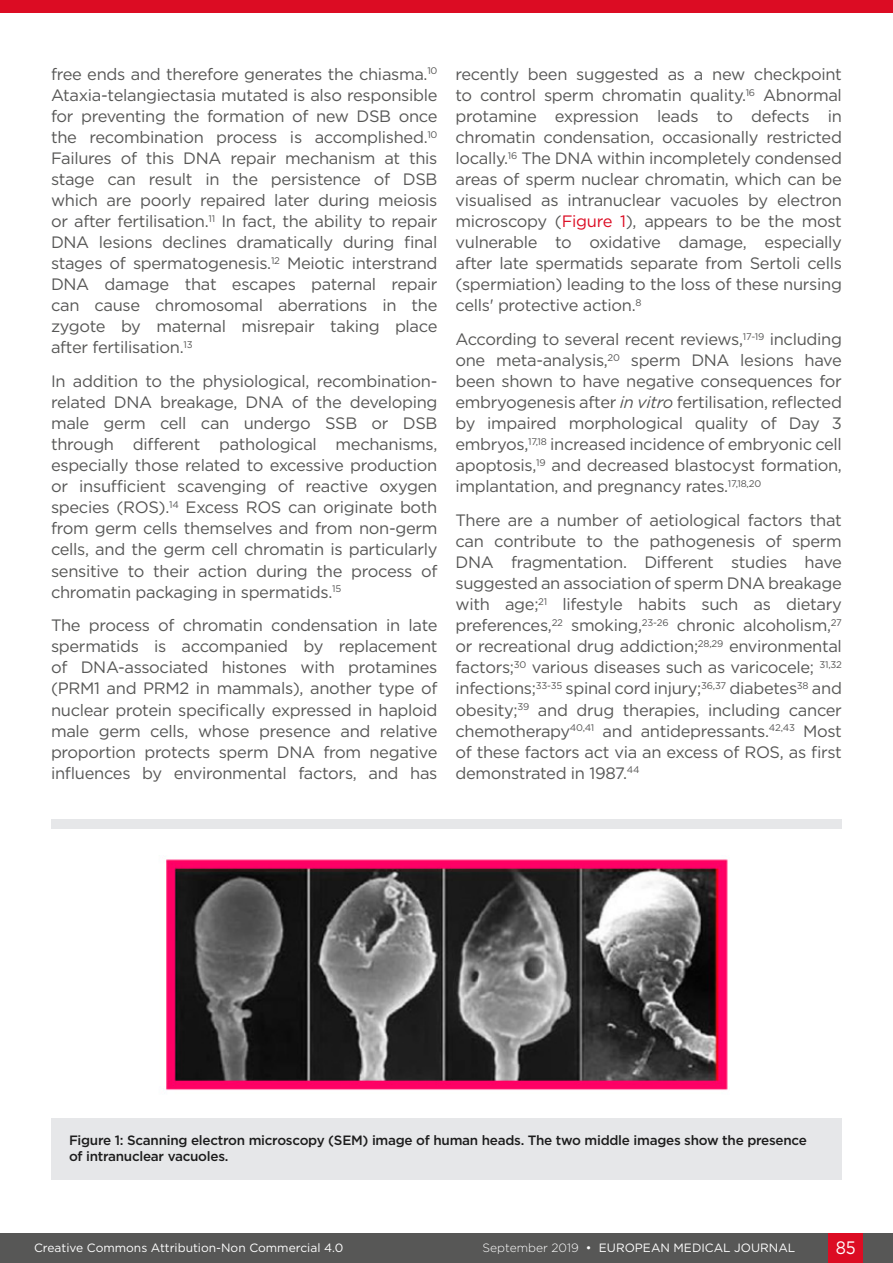
<style>
.page{position:relative;width:893px;height:1263px;background:#fff}
.page>*{position:absolute;margin:0;border:0;box-sizing:border-box;transform-origin:0 0}
.t1{font:18px "Gotham";color:#fff;scale:.9 1}
.Body_Text{font:16.5px/21px "Gotham";letter-spacing:-.02em;color:#575756;text-align:justify}
.t2{font:500 13.5px/16.2px "Gotham";letter-spacing:-.02em;color:#1d1d1d}
.t3{font:12px "Gotham";color:#fff}
.s1{color:#dc0c23}
.s2{font-style:italic}
.s3{font-weight:300}
</style>
<div class="page">
<div style="left:0;top:1233px;width:893px;height:30px;background:#575756"></div>
<div style="left:829px;top:1233px;width:34px;height:30px;background:#dc0c23"></div>
<img style="left:166px;top:859px;width:562px;height:232px">
<div style="left:51px;top:1118px;width:791px;height:61px;background:#e6e7e9"></div>
<div style="left:51px;top:820px;width:791px;height:9px;background:#e6e7e9"></div>
<div style="left:0;top:0;width:893px;height:13px;background:#dc0c23"></div>
<p class="Body_Text" style="left:51px;top:63px;width:388px">free ends and therefore generates the chiasma.<sup>10<br></sup>Ataxia-telangiectasia mutated is also responsible for preventing the formation of new DSB once the recombination process is accomplished.<sup>10<br></sup>Failures of this DNA repair mechanism at this stage can result in the persistence of DSB which are poorly repaired later during meiosis or after fertilisation.<sup>11</sup> In fact, the ability to repair DNA lesions declines dramatically during final stages of spermatogenesis.<sup>12</sup> Meiotic interstrand DNA damage that escapes paternal repair can cause chromosomal aberrations in the zygote by maternal misrepair taking place after fertilisation.<sup>13</sup></p>
<p class="Body_Text" style="left:51px;top:370px;width:388px">In addition to the physiological, recombination&shy;related DNA breakage, DNA of the developing male germ cell can undergo SSB or DSB through different pathological mechanisms, especially those related to excessive production or insufficient scavenging of reactive oxygen species (ROS).<sup>14</sup> Excess ROS can originate both from germ cells themselves and from non-germ cells, and the germ cell chromatin is particularly sensitive to their action during the process of chromatin packaging in spermatids.<sup>15</sup></p>
<p class="Body_Text" style="left:51px;top:615px;width:388px">The process of chromatin condensation in late spermatids is accompanied by replacement of DNA-associated histones with protamines (PRM1 and PRM2 in mammals), another type of nuclear protein specifically expressed in haploid male germ cells, whose presence and relative proportion protects sperm DNA from negative influences by environmental factors, and has</p>
<p class="Body_Text" style="left:455px;top:63px;width:388px">recently been suggested as a new checkpoint to control sperm chromatin quality.<sup>16</sup> Abnormal protamine expression leads to defects in chromatin condensation, occasionally restricted locally.<sup>16</sup> The DNA within incompletely condensed areas of sperm nuclear chromatin, which can be visualised as intranuclear vacuoles by electron microscopy (<span class="s1">Figure 1</span>), appears to be the most vulnerable to oxidative damage, especially after late spermatids separate from Sertoli cells (spermiation) leading to the loss of these nursing cells' protective action.<sup>8</sup></p>
<p class="Body_Text" style="left:455px;top:328px;width:388px">According to several recent reviews,<sup>17-19</sup> including one meta-analysis,<sup>20</sup> sperm DNA lesions have been shown to have negative consequences for embryogenesis after <span class="s2">in vitro</span> fertilisation, reflected by impaired morphological quality of Day 3 embryos,<sup>17,18</sup> increased incidence of embryonic cell apoptosis,<sup>19</sup> and decreased blastocyst formation, implantation, and pregnancy rates.<sup>17,18,20</sup></p>
<p class="Body_Text" style="left:455px;top:509px;width:388px">There are a number of aetiological factors that can contribute to the pathogenesis of sperm DNA fragmentation. Different studies have suggested an association of sperm DNA breakage with age;<sup>21</sup> lifestyle habits such as dietary preferences,<sup>22</sup> smoking,<sup>23-26</sup> chronic alcoholism,<sup>27 </sup>or recreational drug addiction;<sup>28,29</sup> environmental factors;<sup>30</sup> various diseases such as varicocele; <sup>31,32 </sup>infections;<sup>33-35</sup> spinal cord injury;<sup>36,37</sup> diabetes<sup>38</sup> and obesity;<sup>39</sup> and drug therapies, including cancer chemotherapy<sup>40,41</sup> and antidepressants.<sup>42,43</sup> Most of these factors act via an excess of ROS, as first demonstrated in 1987.<sup>44</sup></p>
<p class="t2" style="left:69px;top:1132px;width:739px">Figure 1: Scanning electron microscopy (SEM) image of human heads. The two middle images show the presence of intranuclear vacuoles.</p>
<p class="t3" style="left:34px;top:1240px;width:311px">Creative Commons Attribution-Non Commercial 4.0</p>
<p class="t3" style="left:483px;top:1240px;width:314px"><span class="s3">September 2019</span> • EUROPEAN MEDICAL JOURNAL</p>
<p class="t1" style="left:836px;top:1236px;width:23px">85</p>
</div>
